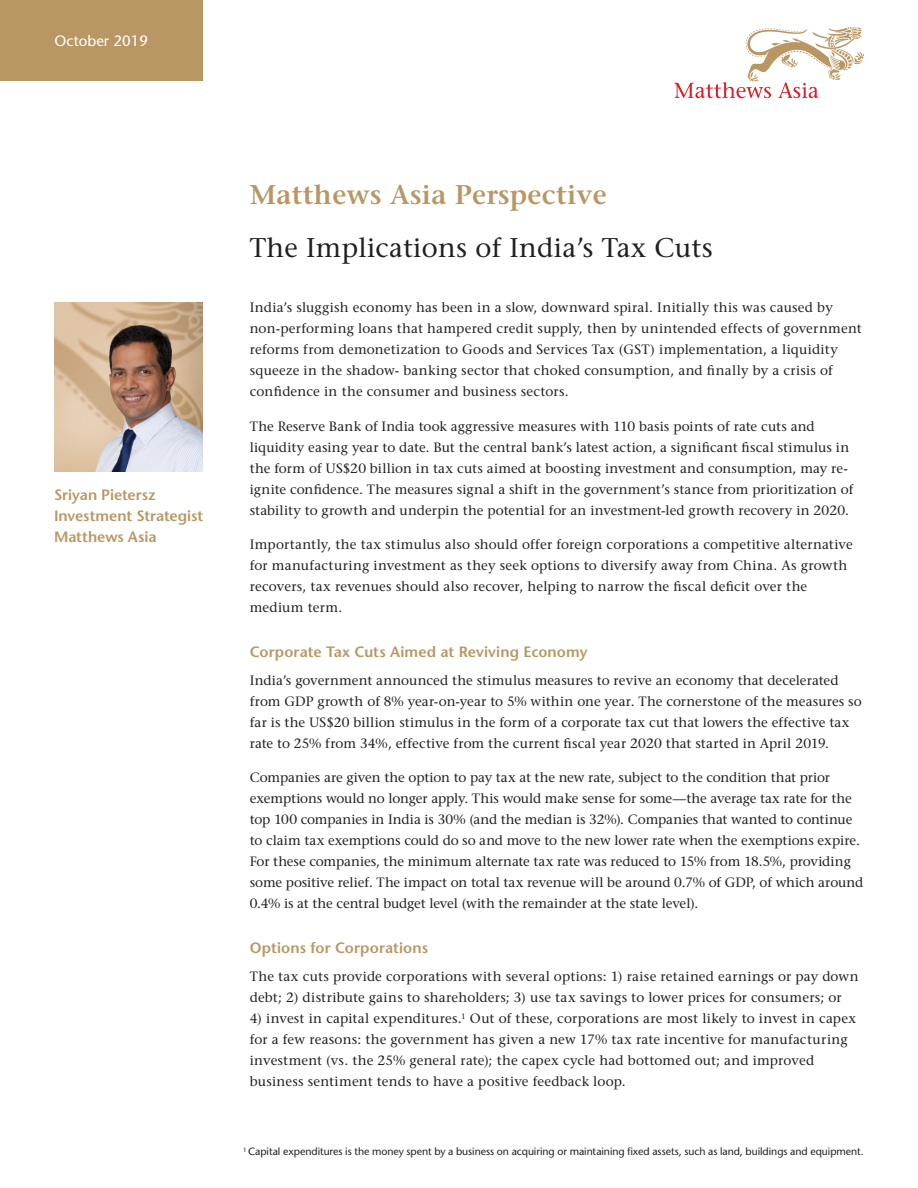
<style>
.page{position:relative;width:918px;height:1188px;background:#fff}
.page>*{position:absolute;margin:0;border:0;box-sizing:border-box;transform-origin:0 0}
._01_Headline_2{font:500 27px "Stone Serif Std";letter-spacing:.01em;color:#231f20}
._01_Headline_1{font:600 27px "Stone Serif Std";letter-spacing:.01em;color:#b99764}
._01_Primary_Subhead{font:600 15px "Stone Sans Std";letter-spacing:.01em;color:#b99764}
._01_Photo_Caption{font:600 15px/20.7px "Stone Sans Std";letter-spacing:-.005em;color:#b99764}
.t1{font:500 15px "Stone Sans Std";color:#fff}
._01_Primary_Body{font:500 13.5px/21px "Stone Serif Std";letter-spacing:.005em;color:#231f20}
._02_Copyright_6pt{font:500 10.5px "Stone Sans Std";letter-spacing:-.005em;color:#231f20}
</style>
<div class="page">
<svg style="left:674px;top:27px;width:190px;height:71px"></svg>
<div style="left:0;top:0;width:202px;height:81px;background:#b99764"></div>
<img style="left:54px;top:302px;width:148px;height:169px">
<p class="t1" style="left:55px;top:32px;width:95px">October 2019</p>
<p class="_01_Photo_Caption" style="left:54px;top:485px;width:151px">Sriyan Pietersz<br>Investment Strategist<br>Matthews Asia</p>
<p class="_01_Headline_1" style="left:250px;top:179px;width:359px">Matthews Asia Perspective</p>
<p class="_01_Headline_2" style="left:250px;top:232px;width:465px">The Implications of India’s Tax Cuts</p>
<p class="_01_Primary_Body" style="left:250px;top:297px;width:614px">India’s sluggish economy has been in a slow, downward spiral. Initially this was caused by non-performing loans that hampered credit supply, then by unintended effects of government reforms from demonetization to Goods and Services Tax (GST) implementation, a liquidity squeeze in the shadow- banking sector that choked consumption, and finally by a crisis of confidence in the consumer and business sectors.</p>
<p class="_01_Primary_Body" style="left:250px;top:416px;width:605px">The Reserve Bank of India took aggressive measures with 110 basis points of rate cuts and liquidity easing year to date. But the central bank’s latest action, a significant fiscal stimulus in the form of US$20 billion in tax cuts aimed at boosting investment and consumption, may re&shy;ignite confidence. The measures signal a shift in the government’s stance from prioritization of stability to growth and underpin the potential for an investment-led growth recovery in 2020.</p>
<p class="_01_Primary_Body" style="left:250px;top:534px;width:605px">Importantly, the tax stimulus also should offer foreign corporations a competitive alternative for manufacturing investment as they seek options to diversify away from China. As growth recovers, tax revenues should also recover, helping to narrow the fiscal deficit over the medium term.</p>
<p class="_01_Primary_Subhead" style="left:250px;top:643px;width:339px">Corporate Tax Cuts Aimed at Reviving Economy</p>
<p class="_01_Primary_Body" style="left:250px;top:670px;width:614px">India’s government announced the stimulus measures to revive an economy that decelerated from GDP growth of 8% year-on-year to 5% within one year. The cornerstone of the measures so far is the US$20 billion stimulus in the form of a corporate tax cut that lowers the effective tax rate to 25% from 34%, effective from the current fiscal year 2020 that started in April 2019.</p>
<p class="_01_Primary_Body" style="left:250px;top:767px;width:615px">Companies are given the option to pay tax at the new rate, subject to the condition that prior exemptions would no longer apply. This would make sense for some—the average tax rate for the top 100 companies in India is 30% (and the median is 32%). Companies that wanted to continue to claim tax exemptions could do so and move to the new lower rate when the exemptions expire.<br>For these companies, the minimum alternate tax rate was reduced to 15% from 18.5%, providing some positive relief. The impact on total tax revenue will be around 0.7% of GDP, of which around 0.4% is at the central budget level (with the remainder at the state level).</p>
<p class="_01_Primary_Subhead" style="left:250px;top:939px;width:180px">Options for Corporations</p>
<p class="_01_Primary_Body" style="left:250px;top:966px;width:611px">The tax cuts provide corporations with several options: 1) raise retained earnings or pay down debt; 2) distribute gains to shareholders; 3) use tax savings to lower prices for consumers; or</p>
<p class="_01_Primary_Body" style="left:250px;top:1008px;width:608px">4) invest in capital expenditures.<sup>1</sup> Out of these, corporations are most likely to invest in capex for a few reasons: the government has given a new 17% tax rate incentive for manufacturing investment (vs. the 25% general rate); the capex cycle had bottomed out; and improved business sentiment tends to have a positive feedback loop.</p>
<p class="_02_Copyright_6pt" style="left:243px;top:1145px;width:622px"><sup>1</sup> Capital expenditures is the money spent by a business on acquiring or maintaining fixed assets, such as land, buildings and equipment.</p>
</div>
